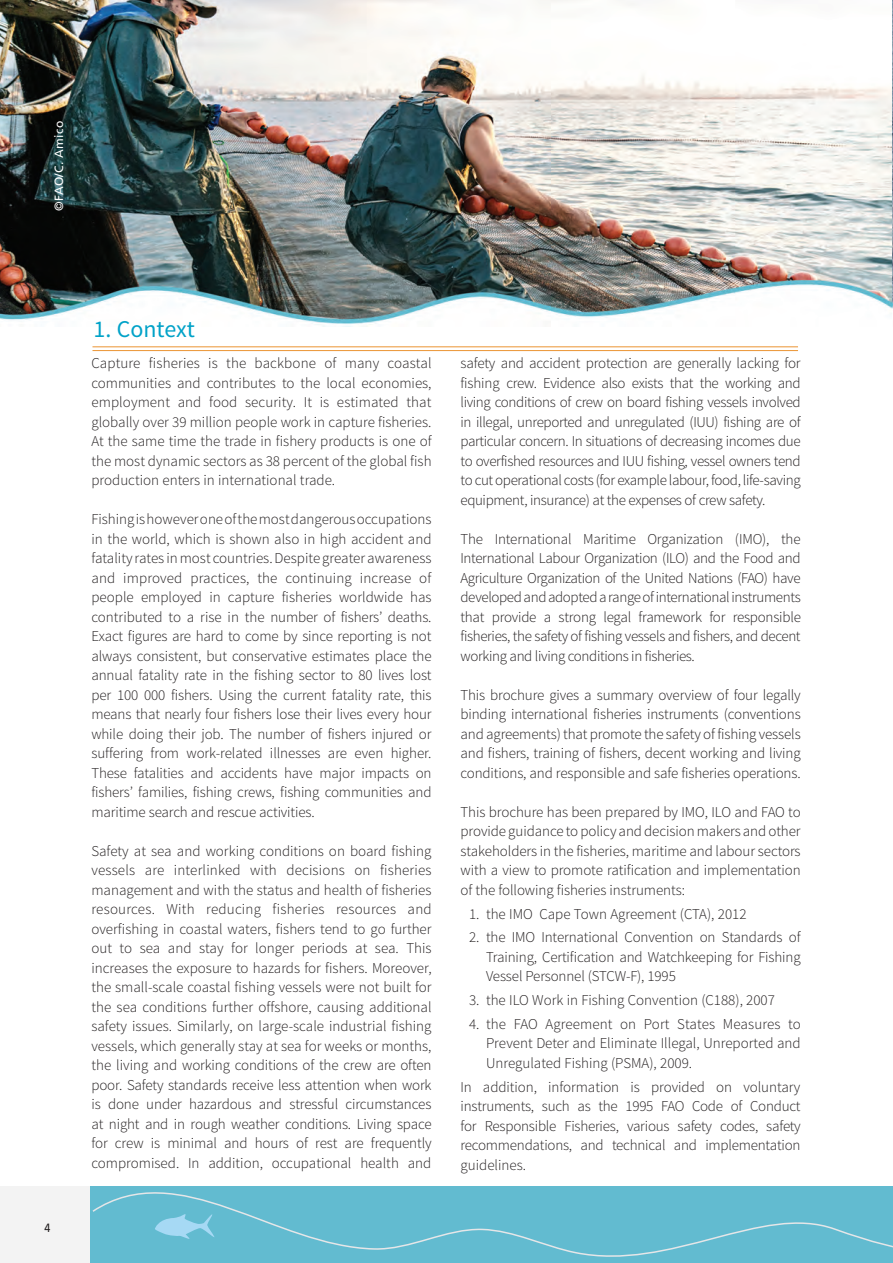
<style>
.page{position:relative;width:893px;height:1263px;background:#fff}
.page>*{position:absolute;margin:0;border:0;box-sizing:border-box;transform-origin:0 0}
.t1{font:24px "Source Sans Pro";color:#00a2c8}
.t2{font:300 15px/19.5px "Source Sans Pro";letter-spacing:-.01em;color:#231f20;text-align:justify}
.t3{font:12px "Frutiger LT Std";letter-spacing:.03em;color:#fff}
.t4{font:12px "Frutiger LT Std";color:#231f20;scale:.88 1}
</style>
<div class="page">
<div style="left:0;top:1186px;width:98px;height:77px;background:#f3f3f3"></div>
<div style="left:91px;top:1186px;width:802px;height:77px;background:#62bbd0"></div>
<img style="left:0;top:0;width:893px;height:326px">
<hr style="left:92px;top:346px;width:706px;height:1px;background:#eb9533">
<hr style="left:92px;top:350px;width:706px;height:1px;background:#eb9533">
<p class="t3" style="left:52px;top:211px;width:92px;rotate:-90deg">©FAO/C. Amico</p>
<p class="t4" style="left:45px;top:1221px;width:8px">4</p>
<h1 class="t1" style="left:94px;top:314px;width:103px">1. Context</h1>
<p class="t2" style="left:91px;top:354px;width:342px">Capture fisheries is the backbone of many coastal communities and contributes to the local economies, employment and food security. It is estimated that globally over 39 million people work in capture fisheries.<br>At the same time the trade in fishery products is one of the most dynamic sectors as 38 percent of the global fish production enters in international trade.</p>
<p class="t2" style="left:91px;top:510px;width:342px">Fishing is however one of the most dangerous occupations in the world, which is shown also in high accident and fatality rates in most countries. Despite greater awareness and improved practices, the continuing increase of people employed in capture fisheries worldwide has contributed to a rise in the number of fishers’ deaths.<br>Exact figures are hard to come by since reporting is not always consistent, but conservative estimates place the annual fatality rate in the fishing sector to 80 lives lost per 100 000 fishers. Using the current fatality rate, this means that nearly four fishers lose their lives every hour while doing their job. The number of fishers injured or suffering from work-related illnesses are even higher.<br>These fatalities and accidents have major impacts on fishers’ families, fishing crews, fishing communities and maritime search and rescue activities.</p>
<p class="t2" style="left:91px;top:841px;width:342px">Safety at sea and working conditions on board fishing vessels are interlinked with decisions on fisheries management and with the status and health of fisheries resources. With reducing fisheries resources and overfishing in coastal waters, fishers tend to go further out to sea and stay for longer periods at sea. This increases the exposure to hazards for fishers. Moreover, the small-scale coastal fishing vessels were not built for the sea conditions further offshore, causing additional safety issues. Similarly, on large-scale industrial fishing vessels, which generally stay at sea for weeks or months, the living and working conditions of the crew are often poor. Safety standards receive less attention when work is done under hazardous and stressful circumstances at night and in rough weather conditions. Living space for crew is minimal and hours of rest are frequently compromised. In addition, occupational health and</p>
<p class="t2" style="left:460px;top:354px;width:342px">safety and accident protection are generally lacking for fishing crew. Evidence also exists that the working and living conditions of crew on board fishing vessels involved in illegal, unreported and unregulated (IUU) fishing are of particular concern. In situations of decreasing incomes due to overfished resources and IUU fishing, vessel owners tend to cut operational costs (for example labour, food, life-saving equipment, insurance) at the expenses of crew safety.</p>
<p class="t2" style="left:460px;top:529px;width:342px">The International Maritime Organization (IMO), the International Labour Organization (ILO) and the Food and Agriculture Organization of the United Nations (FAO) have developed and adopted a range of international instruments that provide a strong legal framework for responsible fisheries, the safety of fishing vessels and fishers, and decent working and living conditions in fisheries.</p>
<p class="t2" style="left:460px;top:685px;width:342px">This brochure gives a summary overview of four legally binding international fisheries instruments (conventions and agreements) that promote the safety of fishing vessels and fishers, training of fishers, decent working and living conditions, and responsible and safe fisheries operations.</p>
<p class="t2" style="left:460px;top:802px;width:342px">This brochure has been prepared by IMO, ILO and FAO to provide guidance to policy and decision makers and other stakeholders in the fisheries, maritime and labour sectors with a view to promote ratification and implementation of the following fisheries instruments:</p>
<p class="t2" style="left:469px;top:904px;width:279px">1. the IMO Cape Town Agreement (CTA), 2012</p>
<p class="t2" style="left:486px;top:928px;width:316px;text-indent:-17px">2. the IMO International Convention on Standards of Training, Certification and Watchkeeping for Fishing Vessel Personnel (STCW-F), 1995</p>
<p class="t2" style="left:469px;top:990px;width:307px">3. the ILO Work in Fishing Convention (C188), 2007</p>
<p class="t2" style="left:486px;top:1014px;width:316px;text-indent:-17px">4. the FAO Agreement on Port States Measures to Prevent Deter and Eliminate Illegal, Unreported and Unregulated Fishing (PSMA), 2009.</p>
<p class="t2" style="left:460px;top:1077px;width:342px">In addition, information is provided on voluntary instruments, such as the 1995 FAO Code of Conduct for Responsible Fisheries, various safety codes, safety recommendations, and technical and implementation guidelines.</p>
</div>
